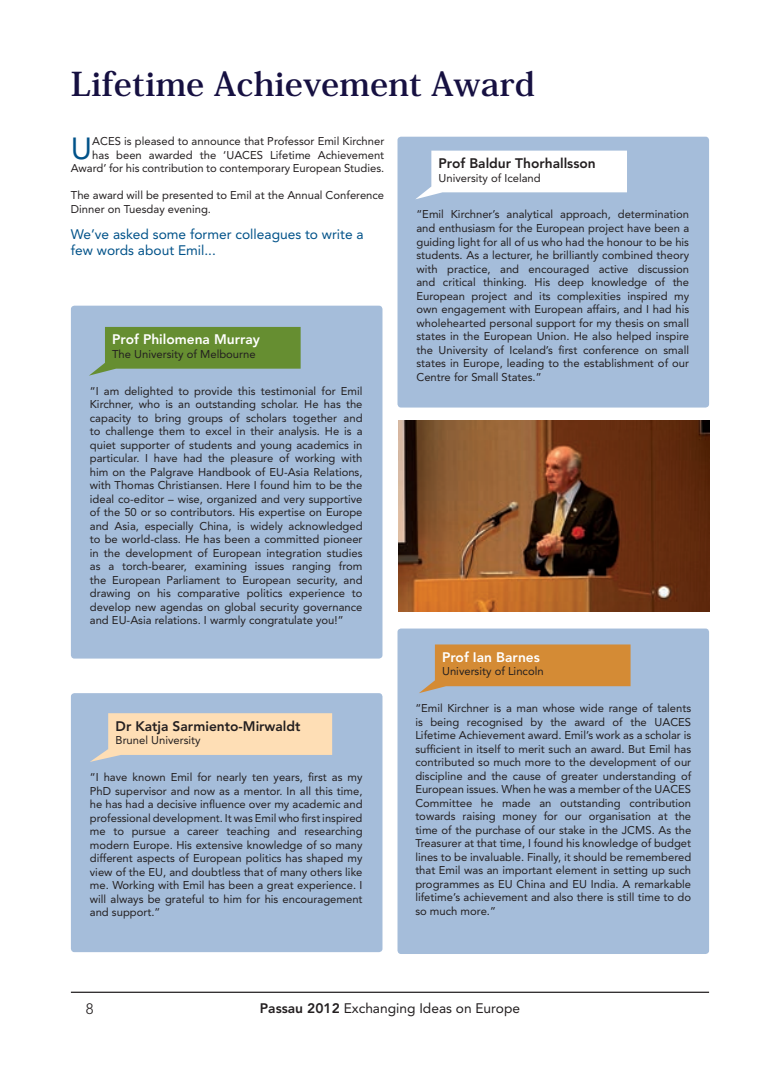
<style>
.page{position:relative;width:780px;height:1088px;background:#fff}
.page>*{position:absolute;margin:0;border:0;box-sizing:border-box;transform-origin:0 0}
.t1{font:700 32.5px "Koz Min Pro";color:#161041;scale:1.07 1}
.t2{font:30.38px "Avenir LT Std";color:#005289}
.t3{font:300 15px "Avenir LT Std";color:#231f20}
.t4{font:13.75px/16.5px "Avenir LT Std";color:#005289}
.t5{font:800 13.75px "Avenir LT Std";color:#231f20}
.t6{font:13.75px "Avenir LT Std";color:#231f20}
.t7{font:800 13.75px "Avenir LT Std";color:#fff}
.t8{font:11.25px/13.5px "Avenir LT Std";color:#231f20;text-align:justify}
.s1{font-weight:800}
</style>
<div class="page">
<hr style="left:71px;top:991px;width:638px;height:2px;background:#231f20">
<div style="left:71px;top:306px;width:311px;height:352px;background:#a5bdda;border-radius:4px"></div>
<div style="left:397px;top:628px;width:312px;height:326px;background:#a5bdda;border-radius:4px"></div>
<div style="left:71px;top:693px;width:311px;height:259px;background:#a5bdda;border-radius:4px"></div>
<div style="left:397px;top:137px;width:312px;height:270px;background:#a5bdda;border-radius:4px"></div>
<img style="left:398px;top:421px;width:311px;height:190px">
<svg style="left:89px;top:327px;width:211px;height:49px"></svg>
<svg style="left:416px;top:151px;width:211px;height:48px"></svg>
<svg style="left:419px;top:644px;width:211px;height:49px"></svg>
<svg style="left:90px;top:713px;width:242px;height:49px"></svg>
<h1 class="t1" style="left:71px;top:61px;width:435px">Lifetime Achievement Award</h1>
<p class="t8" style="left:71px;top:135px;width:315px;text-align:right">ACES is pleased to announce that Professor Emil Kirchner<br>has been awarded the ‘UACES Lifetime Achievement<br>Award’ for his contribution to contemporary European Studies.</p>
<p class="t8" style="left:71px;top:189px;width:315px">The award will be presented to Emil at the Annual Conference<br>Dinner on Tuesday evening.</p>
<h2 class="t2" style="left:71px;top:130px;width:23px">U</h2>
<p class="t4" style="left:71px;top:226px;width:294px">We’ve asked some former colleagues to write a few words about Emil...</p>
<p class="t7" style="left:112px;top:331px;width:149px">Prof Philomena Murray</p>
<p class="t8" style="left:112px;top:347px;width:145px">The University of Melbourne</p>
<p class="t8" style="left:90px;top:384px;width:274px">“I am delighted to provide this testimonial for Emil Kirchner, who is an outstanding scholar. He has the capacity to bring groups of scholars together and to challenge them to excel in their analysis. He is a quiet supporter of students and young academics in particular. I have had the pleasure of working with him on the Palgrave Handbook of EU-Asia Relations, with Thomas Christiansen. Here I found him to be the ideal co-editor – wise, organized and very supportive of the 50 or so contributors. His expertise on Europe and Asia, especially China, is widely acknowledged to be world-class. He has been a committed pioneer in the development of European integration studies as a torch-bearer, examining issues ranging from the European Parliament to European security, and drawing on his comparative politics experience to develop new agendas on global security governance and EU-Asia relations. I warmly congratulate you!”</p>
<p class="t5" style="left:116px;top:718px;width:186px">Dr Katja Sarmiento-Mirwaldt</p>
<p class="t8" style="left:116px;top:733px;width:87px">Brunel University</p>
<p class="t8" style="left:90px;top:770px;width:274px">“I have known Emil for nearly ten years, first as my PhD supervisor and now as a mentor. In all this time, he has had a decisive influence over my academic and professional development. It was Emil who first inspired me to pursue a career teaching and researching modern Europe. His extensive knowledge of so many different aspects of European politics has shaped my view of the EU, and doubtless that of many others like me. Working with Emil has been a great experience. I will always be grateful to him for his encouragement and support.”</p>
<p class="t5" style="left:438px;top:155px;width:159px">Prof Baldur Thorhallsson</p>
<p class="t8" style="left:438px;top:171px;width:104px">University of Iceland</p>
<p class="t8" style="left:416px;top:208px;width:274px">“Emil Kirchner’s analytical approach, determination and enthusiasm for the European project have been a guiding light for all of us who had the honour to be his students. As a lecturer, he brilliantly combined theory with practice, and encouraged active discussion and critical thinking. His deep knowledge of the European project and its complexities inspired my own engagement with European affairs, and I had his wholehearted personal support for my thesis on small states in the European Union. He also helped inspire the University of Iceland’s first conference on small states in Europe, leading to the establishment of our Centre for Small States.”</p>
<p class="t7" style="left:442px;top:649px;width:99px">Prof Ian Barnes</p>
<p class="t8" style="left:442px;top:665px;width:103px">University of Lincoln</p>
<p class="t8" style="left:415px;top:702px;width:277px">“Emil Kirchner is a man whose wide range of talents is being recognised by the award of the UACES Lifetime Achievement award. Emil’s work as a scholar is sufficient in itself to merit such an award. But Emil has contributed so much more to the development of our discipline and the cause of greater understanding of European issues. When he was a member of the UACES Committee he made an outstanding contribution towards raising money for our organisation at the time of the purchase of our stake in the JCMS. As the Treasurer at that time, I found his knowledge of budget lines to be invaluable. Finally, it should be remembered that Emil was an important element in setting up such programmes as EU China and EU India. A remarkable lifetime’s achievement and also there is still time to do so much more.”</p>
<h3 class="t3" style="left:86px;top:1000px;width:9px">8</h3>
<p class="t6" style="left:260px;top:1000px;width:262px"><span class="s1">Passau 2012</span> Exchanging Ideas on Europe</p>
</div>
